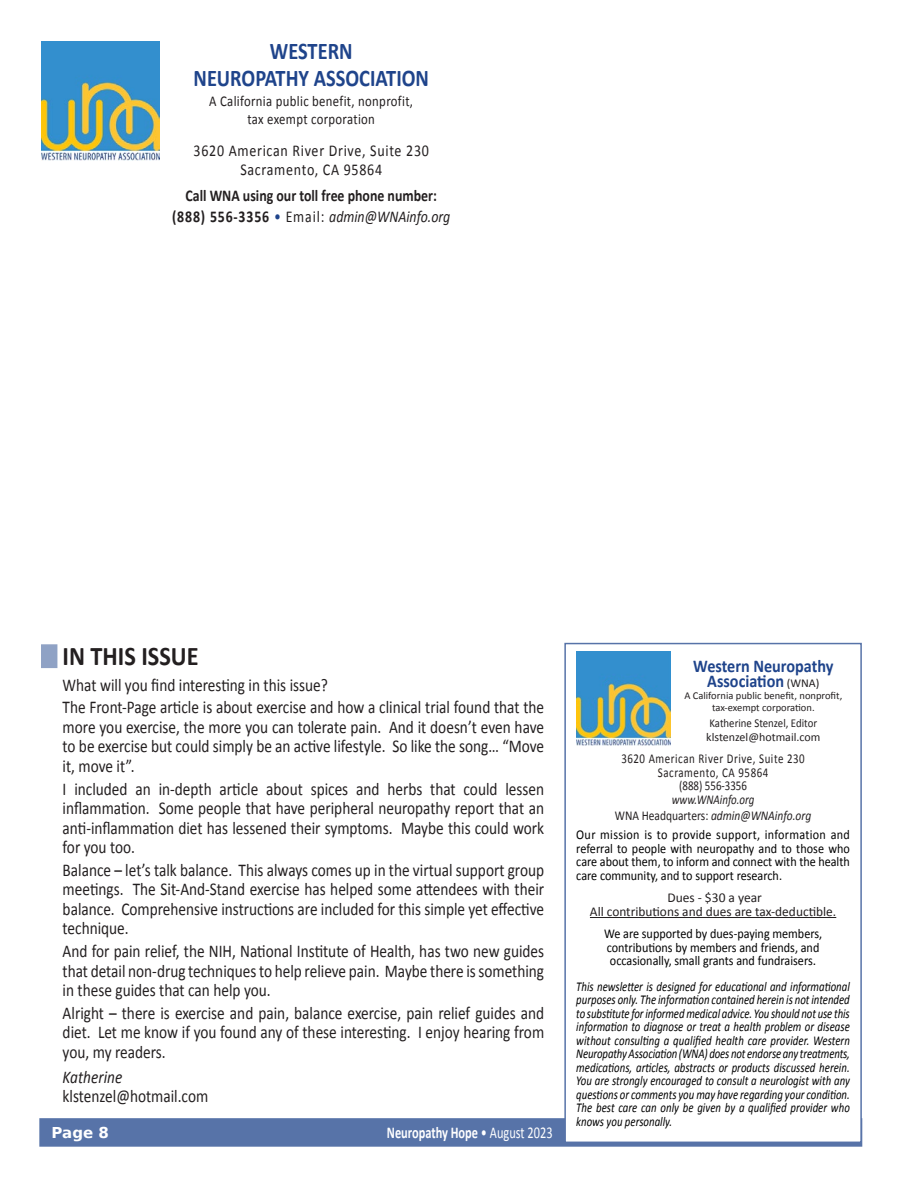
<style>
.page{position:relative;width:918px;height:1188px;background:#fff}
.page>*{position:absolute;margin:0;border:0;box-sizing:border-box;transform-origin:0 0}
.t1{font:700 27px "Calibri";color:#231f20;scale:.9 1}
.t2{font:700 24px "Calibri";color:#1f448b;scale:.85 1}
.t3{font:18px/19.5px "Calibri";color:#231f20;text-align:justify;scale:.85 1}
.t4{font:700 18px/15px "Calibri";color:#1f448b;text-align:center;scale:.9 1}
.t5{font:italic 18px "Calibri";color:#231f20;scale:.85 1}
.t6{font:16.5px "Calibri";letter-spacing:.05em;color:#231f20;scale:.85 1}
.t7{font:italic 16.5px "Calibri";color:#231f20;scale:.84 1}
.t8{font:700 16.5px "Calibri";color:#231f20;scale:.84 1}
.t9{font:700 16.5px "Calibri";color:#fff;scale:.75 1}
.t10{font:15px "Calibri";letter-spacing:.025em;color:#231f20;scale:.85 1}
.Folio{font:700 15px "DejaVu Sans";color:#fff}
.t11{font:italic 13.5px/13.5px "Calibri";letter-spacing:.005em;color:#000;text-align:justify;scale:.8 1}
.t12{font:13.5px/13.5px "Calibri";color:#000;text-align:justify;scale:.9 1}
.t13{font:13.5px "Calibri";color:#231f20}
.t14{font:13.5px "Calibri";letter-spacing:.05em;color:#231f20;scale:.81 1}
.t15{font:italic 13.5px "Calibri";color:#231f20;scale:.85 1}
.t16{font:italic 13.5px "Calibri";color:#231f20;scale:.81 1}
.t17{font:13.5px "Calibri";color:#231f20;scale:.81 1}
.t18{font:12px "Calibri";color:#231f20;scale:.9 1}
.t19{font:12px "Calibri";color:#231f20}
.t20{font:10.5px "Calibri";color:#231f20}
.s1{font-weight:700;font-style:normal}
.s2{font-style:normal;color:#1f448b}
.s3{font-style:normal}
.s4{font-weight:400}
.s5{font-weight:400;font-size:12px;color:#231f20}
</style>
<div class="page">
<div style="left:40px;top:1119px;width:822px;height:27px;background:#5773a8"></div>
<div style="left:39px;top:1118px;width:823px;height:29px;border:2px solid #5773a8"></div>
<div style="left:564px;top:643px;width:298px;height:500px;background:#fff;border:2px solid #5773a8"></div>
<hr style="left:590px;top:917px;width:246px;height:1px;background:#231f20">
<img style="left:576px;top:651px;width:94px;height:94px">
<img style="left:41px;top:41px;width:119px;height:119px">
<div style="left:41px;top:644px;width:16px;height:24px;background:#8fa2c5"></div>
<p class="t2" style="left:270px;top:36px;width:99px">WESTERN</p>
<p class="t2" style="left:194px;top:63px;width:279px">NEUROPATHY ASSOCIATION</p>
<p class="t10" style="left:209px;top:92px;width:241px">A California public benefit, nonprofit,</p>
<p class="t10" style="left:248px;top:110px;width:152px">tax exempt corporation</p>
<p class="t6" style="left:194px;top:140px;width:278px">3620 American River Drive, Suite 230</p>
<p class="t6" style="left:240px;top:160px;width:168px">Sacramento, CA 95864</p>
<p class="t8" style="left:186px;top:185px;width:301px">Call WNA using our toll free phone number:</p>
<p class="t7" style="left:172px;top:206px;width:333px"><span class="s1">(888) 556-3356</span> <span class="s2">•</span> <span class="s3">Email:</span> admin@WNAinfo.org</p>
<p class="t1" style="left:63px;top:639px;width:153px">IN THIS ISSUE</p>
<p class="t3" style="left:63px;top:674px;width:314px">What will you find interesting in this issue?</p>
<p class="t3" style="left:63px;top:697px;width:568px">The Front-Page article is about exercise and how a clinical trial found that the more you exercise, the more you can tolerate pain. And it doesn’t even have to be exercise but could simply be an active lifestyle. So like the song… “Move it, move it”.</p>
<p class="t3" style="left:63px;top:778px;width:568px">I included an in-depth article about spices and herbs that could lessen inflammation. Some people that have peripheral neuropathy report that an anti-inflammation diet has lessened their symptoms. Maybe this could work for you too.</p>
<p class="t3" style="left:63px;top:859px;width:568px">Balance – let’s talk balance. This always comes up in the virtual support group meetings. The Sit-And-Stand exercise has helped some attendees with their balance. Comprehensive instructions are included for this simple yet effective technique.</p>
<p class="t3" style="left:63px;top:941px;width:568px">And for pain relief, the NIH, National Institute of Health, has two new guides that detail non-drug techniques to help relieve pain. Maybe there is something in these guides that can help you.</p>
<p class="t3" style="left:63px;top:1002px;width:568px">Alright – there is exercise and pain, balance exercise, pain relief guides and diet. Let me know if you found any of these interesting. I enjoy hearing from you, my readers.</p>
<p class="t5" style="left:63px;top:1066px;width:72px">Katherine</p>
<p class="t3" style="left:63px;top:1086px;width:173px">klstenzel@hotmail.com</p>
<p class="Folio" style="left:52px;top:1121px;width:59px">Page 8</p>
<p class="t9" style="left:387px;top:1123px;width:222px">Neuropathy Hope <span class="s4">• August 2023</span></p>
<p class="t4" style="left:693px;top:657px;width:157px">Western Neuropathy<br>Association <span class="s5">(WNA)</span></p>
<p class="t20" style="left:684px;top:689px;width:159px">A California public benefit, nonprofit,</p>
<p class="t20" style="left:712px;top:701px;width:104px">tax-exempt corporation.</p>
<p class="t18" style="left:710px;top:716px;width:121px">Katherine Stenzel, Editor</p>
<p class="t19" style="left:706px;top:729px;width:116px">klstenzel@hotmail.com</p>
<p class="t14" style="left:621px;top:750px;width:228px">3620 American River Drive, Suite 230</p>
<p class="t14" style="left:658px;top:764px;width:138px">Sacramento, CA 95864</p>
<p class="t17" style="left:679px;top:777px;width:85px">(888) 556-3356</p>
<p class="t16" style="left:672px;top:791px;width:104px">www.WNAinfo.org</p>
<p class="t15" style="left:615px;top:807px;width:233px"><span class="s3">WNA Headquarters:</span> admin@WNAinfo.org</p>
<p class="t12" style="left:576px;top:828px;width:306px">Our mission is to provide support, information and referral to people with neuropathy and to those who care about them, to inform and connect with the health care community, and to support research.</p>
<p class="t13" style="left:667px;top:890px;width:96px">Dues - $30 a year</p>
<p class="t13" style="left:590px;top:903px;width:248px">All contributions and dues are tax-deductible.</p>
<p class="t12" style="left:604px;top:927px;width:244px;text-align:left">We are supported by dues-paying members, contributions by members and friends, and occasionally, small grants and fundraisers.</p>
<p class="t11" style="left:576px;top:979px;width:344px">This newsletter is designed for educational and informational purposes only. The information contained herein is not intended to substitute for informed medical advice. You should not use this information to diagnose or treat a health problem or disease without consulting a qualified health care provider. Western Neuropathy Association (WNA) does not endorse any treatments, medications, articles, abstracts or products discussed herein.<br>You are strongly encouraged to consult a neurologist with any questions or comments you may have regarding your condition.<br>The best care can only be given by a qualified provider who knows you personally.</p>
</div>
